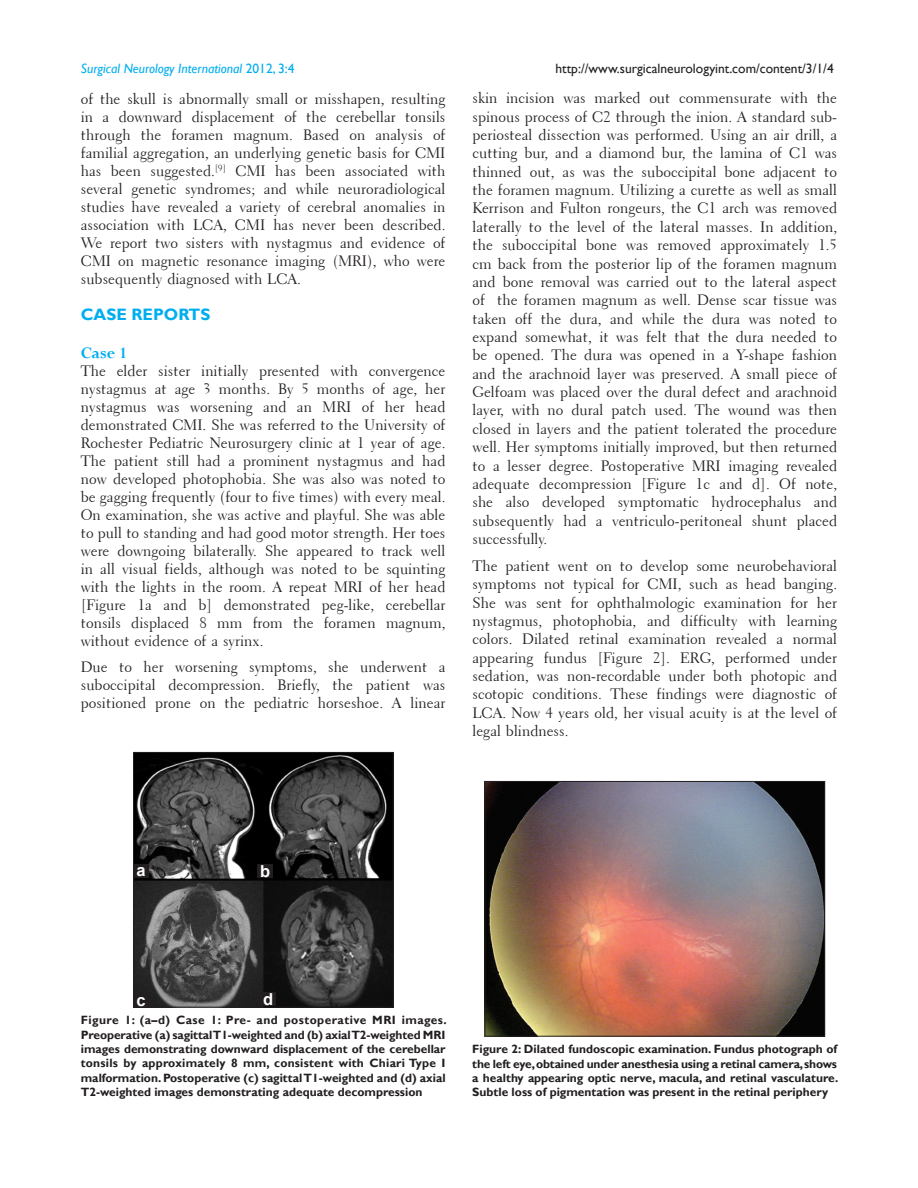
<style>
.page{position:relative;width:918px;height:1188px;background:#fff}
.page>*{position:absolute;margin:0;border:0;box-sizing:border-box;transform-origin:0 0}
.t1{font:700 18px "Perpetua";color:#00aeef}
.t2{font:700 16.5px "Gill Sans";color:#00aeef}
.t3{font:700 16.5px "Arial";color:#fff}
.TX{font:15px/18.3px "Transitional 521 BT Roman A";color:#231f20;text-align:justify}
.t4{font:13.5px "Gill Sans";color:#231f20}
.t5{font:italic 13.5px "Gill Sans";color:#00aeef}
.FGC{font:700 12px/14.4px "Gill Sans";color:#231f20;text-align:justify}
.s1{font-style:normal}
</style>
<div class="page">
<img style="left:487px;top:783px;width:336px;height:251px">
<div style="left:485px;top:781px;width:340px;height:255px;border:1px solid #231f20"></div>
<img style="left:135px;top:754px;width:256px;height:251px">
<div style="left:133px;top:752px;width:260px;height:255px;border:1px solid #231f20"></div>
<div style="left:133px;top:864px;width:16px;height:14px;background:#231f20"></div>
<div style="left:133px;top:994px;width:16px;height:14px;background:#231f20"></div>
<div style="left:257px;top:864px;width:16px;height:14px;background:#231f20"></div>
<div style="left:260px;top:992px;width:16px;height:14px;background:#231f20"></div>
<p class="t5" style="left:81px;top:61px;width:215px">Surgical Neurology International <span class="s1">2012, 3:4</span></p>
<p class="t4" style="left:556px;top:61px;width:280px">http://www.surgicalneurologyint.com/content/3/1/4</p>
<p class="TX" style="left:81px;top:90px;width:366px">of the skull is abnormally small or misshapen, resulting in a downward displacement of the cerebellar tonsils through the foramen magnum. Based on analysis of familial aggregation, an underlying genetic basis for CMI has been suggested.<sup>[9]</sup> CMI has been associated with several genetic syndromes; and while neuroradiological studies have revealed a variety of cerebral anomalies in association with LCA, CMI has never been described.<br>We report two sisters with nystagmus and evidence of CMI on magnetic resonance imaging (MRI), who were subsequently diagnosed with LCA.</p>
<h1 class="t2" style="left:81px;top:305px;width:131px">CASE REPORTS</h1>
<h2 class="t1" style="left:81px;top:341px;width:48px">Case 1</h2>
<p class="TX" style="left:81px;top:362px;width:366px">The elder sister initially presented with convergence nystagmus at age 3 months. By 5 months of age, her nystagmus was worsening and an MRI of her head demonstrated CMI. She was referred to the University of Rochester Pediatric Neurosurgery clinic at 1 year of age.<br>The patient still had a prominent nystagmus and had now developed photophobia. She was also was noted to be gagging frequently (four to five times) with every meal.<br>On examination, she was active and playful. She was able to pull to standing and had good motor strength. Her toes were downgoing bilaterally. She appeared to track well in all visual fields, although was noted to be squinting with the lights in the room. A repeat MRI of her head [Figure 1a and b] demonstrated peg-like, cerebellar tonsils displaced 8 mm from the foramen magnum, without evidence of a syrinx.</p>
<p class="TX" style="left:81px;top:658px;width:366px">Due to her worsening symptoms, she underwent a suboccipital decompression. Briefly, the patient was positioned prone on the pediatric horseshoe. A linear</p>
<p class="TX" style="left:472px;top:89px;width:366px">skin incision was marked out commensurate with the spinous process of C2 through the inion. A standard sub&shy;periosteal dissection was performed. Using an air drill, a cutting bur, and a diamond bur, the lamina of C1 was thinned out, as was the suboccipital bone adjacent to the foramen magnum. Utilizing a curette as well as small Kerrison and Fulton rongeurs, the C1 arch was removed laterally to the level of the lateral masses. In addition, the suboccipital bone was removed approximately 1.5 cm back from the posterior lip of the foramen magnum and bone removal was carried out to the lateral aspect of the foramen magnum as well. Dense scar tissue was taken off the dura, and while the dura was noted to expand somewhat, it was felt that the dura needed to be opened. The dura was opened in a Y-shape fashion and the arachnoid layer was preserved. A small piece of Gelfoam was placed over the dural defect and arachnoid layer, with no dural patch used. The wound was then closed in layers and the patient tolerated the procedure well. Her symptoms initially improved, but then returned to a lesser degree. Postoperative MRI imaging revealed adequate decompression [Figure 1c and d]. Of note, she also developed symptomatic hydrocephalus and subsequently had a ventriculo-peritoneal shunt placed successfully.</p>
<p class="TX" style="left:472px;top:557px;width:366px">The patient went on to develop some neurobehavioral symptoms not typical for CMI, such as head banging.<br>She was sent for ophthalmologic examination for her nystagmus, photophobia, and difficulty with learning colors. Dilated retinal examination revealed a normal appearing fundus [Figure 2]. ERG, performed under sedation, was non-recordable under both photopic and scotopic conditions. These findings were diagnostic of LCA. Now 4 years old, her visual acuity is at the level of legal blindness.</p>
<p class="t3" style="left:137px;top:859px;width:11px">a</p>
<p class="t3" style="left:260px;top:860px;width:12px">b</p>
<p class="t3" style="left:137px;top:989px;width:11px">c</p>
<p class="t3" style="left:263px;top:988px;width:12px">d</p>
<p class="FGC" style="left:81px;top:1013px;width:367px">Figure 1: (a–d) Case 1: Pre- and postoperative MRI images.<br>Preoperative (a) sagittal T1-weighted and (b) axial T2-weighted MRI images demonstrating downward displacement of the cerebellar tonsils by approximately 8 mm, consistent with Chiari Type I malformation. Postoperative (c) sagittal T1-weighted and (d) axial T2-weighted images demonstrating adequate decompression</p>
<p class="FGC" style="left:472px;top:1042px;width:368px">Figure 2: Dilated fundoscopic examination. Fundus photograph of the left eye, obtained under anesthesia using a retinal camera, shows a healthy appearing optic nerve, macula, and retinal vasculature.<br>Subtle loss of pigmentation was present in the retinal periphery</p>
</div>
